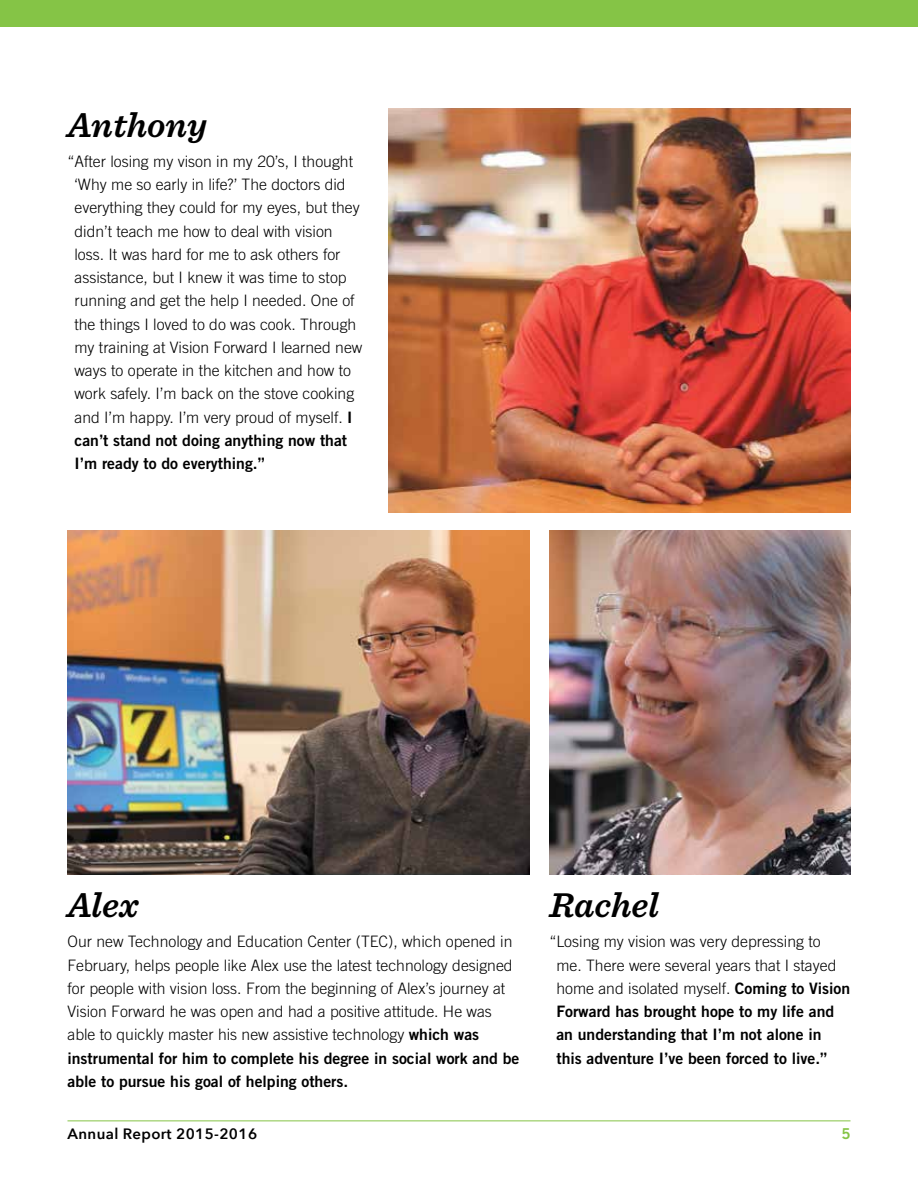
<style>
.page{position:relative;width:918px;height:1188px;background:#fff}
.page>*{position:absolute;margin:0;border:0;box-sizing:border-box;transform-origin:0 0}
.t1{font:italic 600 36px "Sentinel";color:#000}
.t2{font:300 15.75px/23.2px "Trade Gothic";color:#000}
.t3{font:15.75px/23.2px "Trade Gothic Bold Two";color:#000}
.t4{font:600 15px "Avenir Next";letter-spacing:.025em;color:#000}
.t5{font:15px "Trade Gothic Bold Two";color:#85c446}
.s1{font-family:"Trade Gothic Bold Two";font-weight:400}
</style>
<div class="page">
<hr style="left:68px;top:1120px;width:782px;height:1px;background:#85c446">
<img style="left:549px;top:530px;width:301px;height:344px">
<img style="left:68px;top:530px;width:461px;height:345px">
<div style="left:0;top:0;width:918px;height:27px;background:#85c446"></div>
<img style="left:389px;top:108px;width:461px;height:405px">
<h1 class="t1" style="left:68px;top:97px;width:141px">Anthony</h1>
<p class="t2" style="left:74px;top:149px;width:289px;text-indent:-7px">“After losing my vison in my 20’s, I thought ‘Why me so early in life?’ The doctors did everything they could for my eyes, but they didn’t teach me how to deal with vision loss. It was hard for me to ask others for assistance, but I knew it was time to stop running and get the help I needed. One of the things I loved to do was cook. Through my training at Vision Forward I learned new ways to operate in the kitchen and how to work safely. I’m back on the stove cooking and I’m happy. I’m very proud of myself. <span class="s1">I</span></p>
<p class="t3" style="left:74px;top:428px;width:274px">can’t stand not doing anything now that<br>I’m ready to do everything.”</p>
<h1 class="t1" style="left:68px;top:877px;width:73px">Alex</h1>
<p class="t2" style="left:68px;top:930px;width:447px">Our new Technology and Education Center (TEC), which opened in February, helps people like Alex use the latest technology designed for people with vision loss. From the beginning of Alex’s journey at Vision Forward he was open and had a positive attitude. He was able to quickly master his new assistive technology <span class="s1">which was</span></p>
<p class="t3" style="left:68px;top:1046px;width:453px">instrumental for him to complete his degree in social work and be able to pursue his goal of helping others.</p>
<h1 class="t1" style="left:549px;top:877px;width:111px">Rachel</h1>
<p class="t2" style="left:556px;top:930px;width:295px;text-indent:-7px">“Losing my vision was very depressing to<br>me. There were several years that I stayed home and isolated myself. <span class="s1">Coming to Vision</span></p>
<p class="t3" style="left:556px;top:1000px;width:279px">Forward has brought hope to my life and an understanding that I’m not alone in this adventure I’ve been forced to live.”</p>
<p class="t4" style="left:68px;top:1121px;width:191px">Annual Report 2015-2016</p>
<p class="t5" style="left:841px;top:1124px;width:11px">5</p>
</div>
